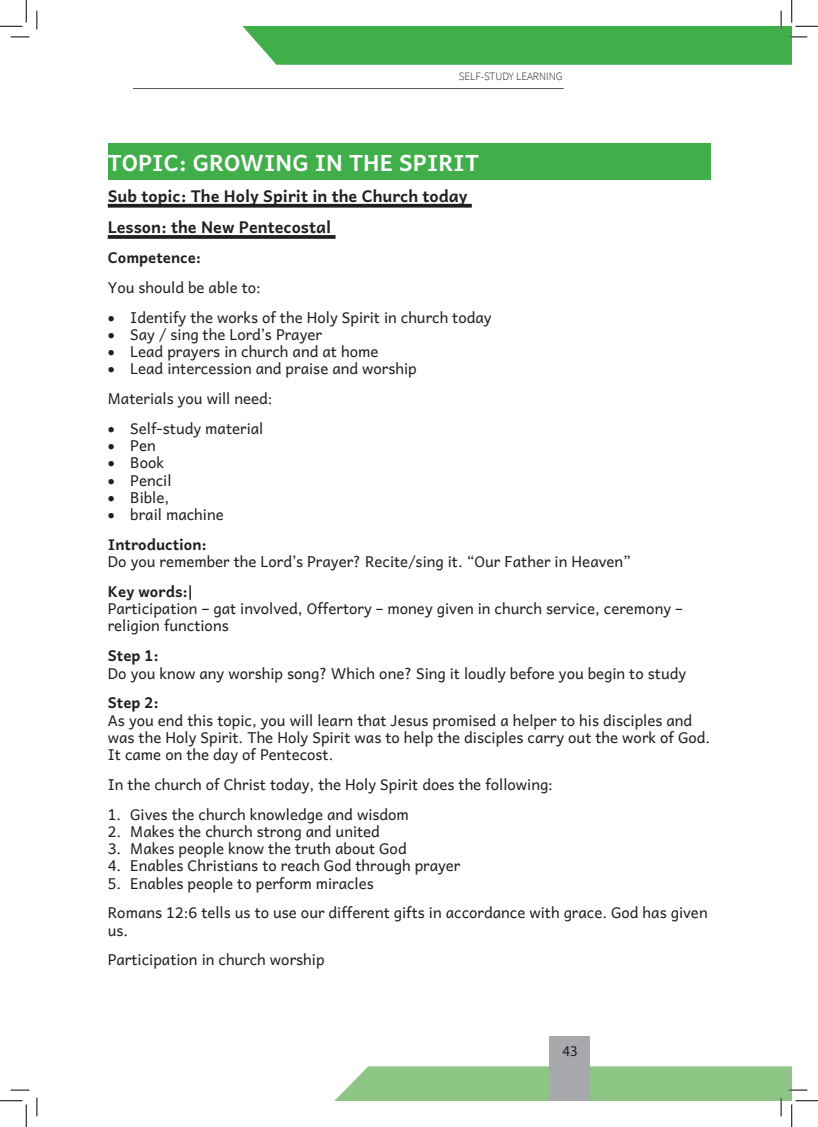
<style>
.page{position:relative;width:818px;height:1127px;background:#fff}
.page>*{position:absolute;margin:0;border:0;box-sizing:border-box;transform-origin:0 0}
.t1{font:700 22.5px "Andika New Basic";color:#fff}
.t2{font:700 16.25px/31.1px "Andika New Basic";color:#231f20}
.t3{font:15px/29.8px "Andika New Basic";color:#231f20}
.t4{font:700 15px/29.8px "Andika New Basic";color:#231f20}
.t5{font:15px "Myriad Pro";color:#231f20}
.t6{font:300 11.25px "Source Sans Pro";color:#231f20}
.s1{font-weight:400}
</style>
<div class="page">
<div style="left:549px;top:1035px;width:41px;height:65px;background:#a8a9ad"></div>
<hr style="left:133px;top:88px;width:431px;height:1px;background:#231f20">
<div style="left:108px;top:143px;width:602px;height:36px;background:#40ae49"></div>
<hr style="left:108px;top:204px;width:364px;height:3px;background:#231f20">
<svg style="left:108px;top:235px;width:227px;height:4px"></svg>
<svg style="left:11px;top:36px;width:18px;height:2px"></svg>
<svg style="left:11px;top:1089px;width:18px;height:1px"></svg>
<svg style="left:36px;top:11px;width:2px;height:18px"></svg>
<svg style="left:36px;top:1097px;width:2px;height:18px"></svg>
<svg style="left:0;top:0;width:27px;height:27px"></svg>
<svg style="left:0;top:1100px;width:27px;height:26px"></svg>
<svg style="left:242px;top:0;width:576px;height:65px"></svg>
<svg style="left:334px;top:1066px;width:484px;height:60px"></svg>
<p class="t6" style="left:459px;top:69px;width:105px">SELF-STUDY LEARNING</p>
<h1 class="t1" style="left:108px;top:142px;width:373px">TOPIC: GROWING IN THE SPIRIT</h1>
<p class="t2" style="left:108px;top:178px;width:361px">Sub topic: The Holy Spirit in the Church today<br>Lesson: the New Pentecostal</p>
<p class="t4" style="left:108px;top:240px;width:95px">Competence:</p>
<p class="t3" style="left:108px;top:270px;width:155px">You should be able to:</p>
<p class="t3" style="left:108px;top:300px;width:385px">• Identify the works of the Holy Spirit in church today</p>
<p class="t3" style="left:108px;top:317px;width:216px">• Say / sing the Lord’s Prayer</p>
<p class="t3" style="left:108px;top:334px;width:272px">• Lead prayers in church and at home</p>
<p class="t3" style="left:108px;top:351px;width:311px">• Lead intercession and praise and worship<br>Materials you will need:</p>
<p class="t3" style="left:108px;top:411px;width:157px">• Self-study material</p>
<p class="t3" style="left:108px;top:428px;width:49px">• Pen</p>
<p class="t3" style="left:108px;top:445px;width:58px">• Book</p>
<p class="t3" style="left:108px;top:463px;width:65px">• Pencil</p>
<p class="t3" style="left:108px;top:480px;width:63px">• Bible,</p>
<p class="t4" style="left:108px;top:497px;width:117px">• <span class="s1">brail machine<br></span>Introduction:</p>
<p class="t3" style="left:108px;top:544px;width:524px">Do you remember the Lord’s Prayer? Recite/sing it. “Our Father in Heaven”</p>
<p class="t4" style="left:108px;top:574px;width:87px">Key words:|</p>
<p class="t3" style="left:108px;top:597px;width:577px;line-height:17.2px">Participation – gat involved, Offertory – money given in church service, ceremony – religion functions</p>
<p class="t4" style="left:108px;top:638px;width:52px">Step 1:</p>
<p class="t3" style="left:108px;top:655px;width:580px">Do you know any worship song? Which one? Sing it loudly before you begin to study</p>
<p class="t4" style="left:108px;top:685px;width:52px">Step 2:</p>
<p class="t3" style="left:108px;top:709px;width:604px;line-height:17.2px">As you end this topic, you will learn that Jesus promised a helper to his disciples and was the Holy Spirit. The Holy Spirit was to help the disciples carry out the work of God.<br>It came on the day of Pentecost.</p>
<p class="t3" style="left:108px;top:767px;width:447px">In the church of Christ today, the Holy Spirit does the following:</p>
<p class="t3" style="left:108px;top:796px;width:303px">1. Gives the church knowledge and wisdom</p>
<p class="t3" style="left:108px;top:814px;width:274px">2. Makes the church strong and united</p>
<p class="t3" style="left:108px;top:831px;width:300px">3. Makes people know the truth about God</p>
<p class="t3" style="left:108px;top:848px;width:354px">4. Enables Christians to reach God through prayer</p>
<p class="t3" style="left:108px;top:865px;width:601px">5. Enables people to perform miracles<br>Romans 12:6 tells us to use our different gifts in accordance with grace. God has given</p>
<p class="t3" style="left:108px;top:912px;width:218px">us.<br>Participation in church worship</p>
<p class="t5" style="left:562px;top:1041px;width:17px">43</p>
</div>
